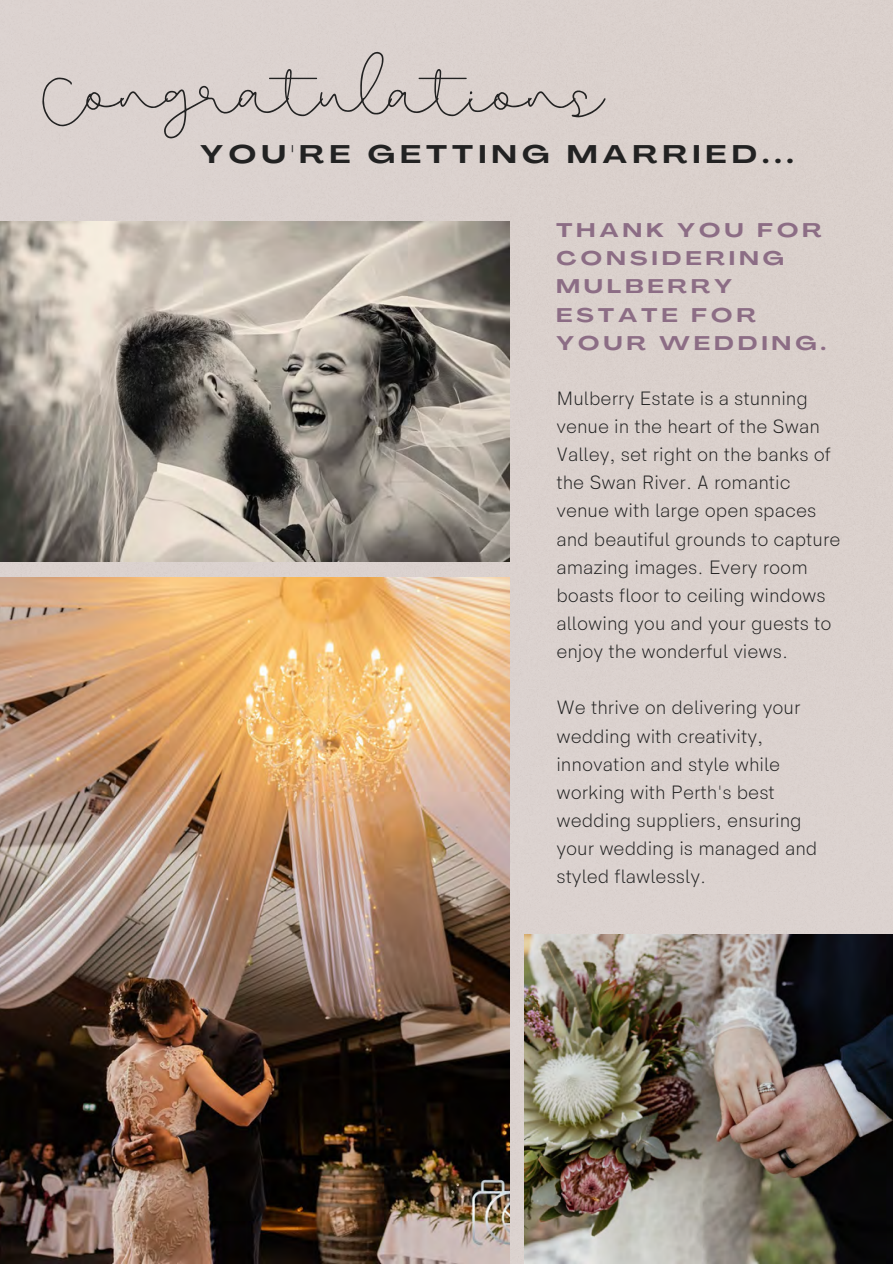
<style>
.page{position:relative;width:893px;height:1264px;background:#fff}
.page>*{position:absolute;margin:0;border:0;box-sizing:border-box;transform-origin:0 0}
.t1{font:69.15px "Beautiful";letter-spacing:-.025em;color:#222}
.t2{font:700 25.2px "Agrandir Grand";letter-spacing:.225em;color:#222}
.t3{font:300 19.5px/28.2px "HK Sentiments";color:#222}
.t4{font:700 19.5px/28.2px "Agrandir Grand";letter-spacing:.225em;color:#8c6d85}
</style>
<div class="page">
<div style="left:0;top:0;width:892px;height:1263px;background:#dbd1cd"></div>
<img style="left:0;top:577px;width:510px;height:686px">
<img style="left:0;top:222px;width:510px;height:340px">
<img style="left:524px;top:934px;width:368px;height:329px">
<p class="t1" style="left:42px;top:52px;width:562px">Congratulations</p>
<p class="t2" style="left:200px;top:144px;width:594px">YOU'RE GETTING MARRIED...</p>
<p class="t4" style="left:556px;top:218px;width:271px">THANK YOU FOR<br>CONSIDERING<br>MULBERRY<br>ESTATE FOR<br>YOUR WEDDING.</p>
<p class="t3" style="left:556px;top:385px;width:286px">Mulberry Estate is a stunning venue in the heart of the Swan<br>Valley, set right on the banks of the Swan River. A romantic venue with large open spaces and beautiful grounds to capture amazing images. Every room boasts floor to ceiling windows allowing you and your guests to enjoy the wonderful views.</p>
<p class="t3" style="left:556px;top:694px;width:262px">We thrive on delivering your wedding with creativity, innovation and style while working with Perth's best wedding suppliers, ensuring your wedding is managed and styled flawlessly.</p>
</div>
